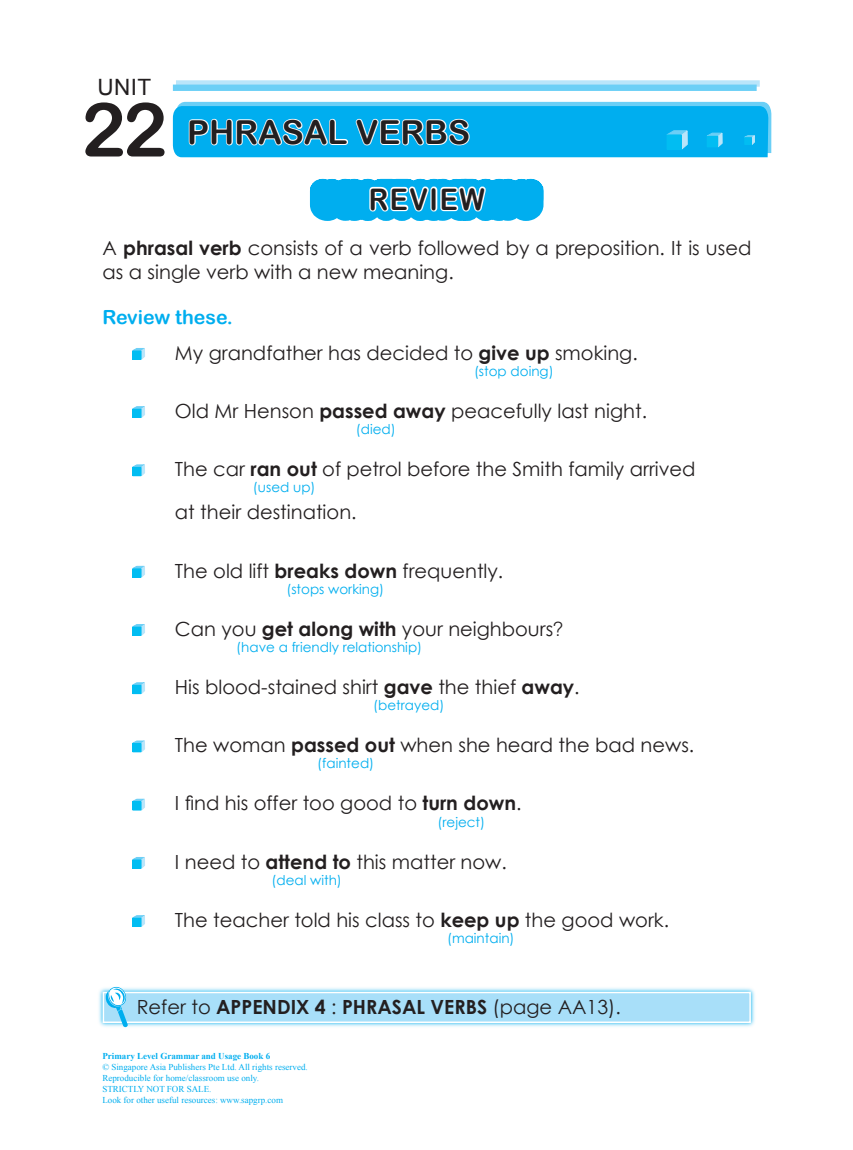
<style>
.page{position:relative;width:853px;height:1150px;background:#fff}
.page>*{position:absolute;margin:0;border:0;box-sizing:border-box;transform-origin:0 0}
.t1{font:75px "Arial Rounded MT Bold";color:#231f20}
.t2{font:33px "Arial Rounded MT Bold";color:#231f20}
.t3{font:29.7px "Arial Rounded MT Bold";letter-spacing:.06em;color:#231f20;scale:.91 1}
.t4{font:22.5px "Arial";color:#231f20}
.Example_Text{font:19.5px "Century Gothic";color:#231f20}
.Box_Text{font:19.5px/23.4px "Century Gothic";color:#231f20}
.t5{font:700 19.5px "Century Gothic";color:#231f20}
.Example_Subhead{font:19.5px "Arial Rounded MT Bold";color:#00aeef}
.Small_Blue_Text{font:13.5px "Century Gothic";color:#00aeef}
.t6{font:9px/10.8px "Times New Roman";color:#00aeef}
.t7{font:700 9px "Times New Roman";color:#00aeef}
.s1{font-weight:700}
.s2{font-family:"Helvetica";font-weight:300}
.s3{font-weight:400}
</style>
<div class="page">
<div style="left:177px;top:81px;width:582px;height:5px;background:#b9e5fa"></div>
<div style="left:176px;top:80px;width:583px;height:7px;border:2px solid #b9e5fa"></div>
<div style="left:173px;top:85px;width:583px;height:6px;border:2px solid #6bcff6"></div>
<svg style="left:172px;top:101px;width:600px;height:57px;background:#29bbf1"></svg>
<div style="left:744px;top:138px;width:7px;height:6px;background:#01bdf2"></div>
<div style="left:744px;top:137px;width:7px;height:8px;border:1px solid #01bdf2"></div>
<svg style="left:309px;top:178px;width:235px;height:43px"></svg>
<svg style="left:133px;top:348px;width:12px;height:12px"></svg>
<div style="left:133px;top:351px;width:8px;height:8px;background:#01bdf2"></div>
<div style="left:132px;top:350px;width:9px;height:10px;border:1px solid #01bdf2"></div>
<svg style="left:132px;top:406px;width:13px;height:12px"></svg>
<div style="left:133px;top:409px;width:8px;height:8px;background:#01bdf2"></div>
<div style="left:132px;top:409px;width:9px;height:9px;border:1px solid #01bdf2"></div>
<svg style="left:132px;top:464px;width:13px;height:13px"></svg>
<div style="left:133px;top:467px;width:8px;height:9px;background:#01bdf2"></div>
<div style="left:132px;top:467px;width:9px;height:9px;border:1px solid #01bdf2"></div>
<svg style="left:132px;top:565px;width:13px;height:13px"></svg>
<div style="left:133px;top:569px;width:8px;height:8px;background:#01bdf2"></div>
<div style="left:132px;top:568px;width:9px;height:9px;border:1px solid #01bdf2"></div>
<svg style="left:133px;top:624px;width:12px;height:12px"></svg>
<div style="left:133px;top:627px;width:8px;height:8px;background:#01bdf2"></div>
<div style="left:132px;top:626px;width:9px;height:10px;border:1px solid #01bdf2"></div>
<svg style="left:132px;top:682px;width:13px;height:13px"></svg>
<div style="left:133px;top:685px;width:8px;height:8px;background:#01bdf2"></div>
<div style="left:132px;top:685px;width:9px;height:9px;border:1px solid #01bdf2"></div>
<svg style="left:132px;top:740px;width:13px;height:13px"></svg>
<div style="left:133px;top:743px;width:8px;height:9px;background:#01bdf2"></div>
<div style="left:132px;top:743px;width:9px;height:9px;border:1px solid #01bdf2"></div>
<svg style="left:132px;top:798px;width:13px;height:13px"></svg>
<div style="left:133px;top:801px;width:8px;height:9px;background:#01bdf2"></div>
<div style="left:132px;top:801px;width:9px;height:9px;border:1px solid #01bdf2"></div>
<svg style="left:132px;top:857px;width:13px;height:12px"></svg>
<div style="left:133px;top:860px;width:8px;height:8px;background:#01bdf2"></div>
<div style="left:132px;top:859px;width:9px;height:9px;border:1px solid #01bdf2"></div>
<svg style="left:133px;top:915px;width:12px;height:12px"></svg>
<div style="left:133px;top:918px;width:8px;height:8px;background:#01bdf2"></div>
<div style="left:132px;top:917px;width:9px;height:10px;border:1px solid #01bdf2"></div>
<svg style="left:99px;top:988px;width:656px;height:40px;background:#cceefb"></svg>
<div style="left:103px;top:992px;width:647px;height:30px;background:#a8dff9"></div>
<div style="left:103px;top:991px;width:647px;height:32px;border:2px solid #fff"></div>
<svg style="left:106px;top:986px;width:22px;height:41px"></svg>
<p class="t4" style="left:97px;top:72px;width:55px">Unit</p>
<p class="t1" style="left:81px;top:85px;width:88px">22</p>
<p class="t2" style="left:187px;top:113px;width:24px">PHRASAL</p>
<p class="t2" style="left:356px;top:113px;width:24px">VERBS</p>
<p class="t3" style="left:369px;top:181px;width:129px">REVIEW</p>
<p class="Box_Text" style="left:103px;top:236px;width:650px">A <span class="s1">phrasal verb</span> consists of a verb followed by a preposition. It is used as a single verb with a new meaning.</p>
<p class="Example_Subhead" style="left:103px;top:305px;width:132px">REVIEW THESE.</p>
<p class="Example_Text" style="left:175px;top:339px;width:464px">My grandfather has decided to <span class="s1">give up</span> smoking.</p>
<p class="Small_Blue_Text" style="left:474px;top:361px;width:81px">(stop doing)</p>
<p class="Example_Text" style="left:175px;top:397px;width:473px">Old Mr Henson <span class="s1">passed away</span> peacefully last night.</p>
<p class="Small_Blue_Text" style="left:356px;top:420px;width:41px">(died)</p>
<p class="Example_Text" style="left:175px;top:455px;width:522px">The car <span class="s1">ran out</span> of petrol before the Smith family arrived</p>
<p class="Small_Blue_Text" style="left:253px;top:478px;width:64px">(used up)</p>
<p class="Example_Text" style="left:175px;top:498px;width:183px">at their destination.</p>
<p class="Example_Text" style="left:175px;top:557px;width:330px">The old lift <span class="s1">breaks down</span> frequently.</p>
<p class="Small_Blue_Text" style="left:286px;top:579px;width:99px">(stops working)</p>
<p class="Example_Text" style="left:175px;top:615px;width:389px">Can you <span class="s1">get along with</span> your neighbours<span class="s2">?</span></p>
<p class="Small_Blue_Text" style="left:236px;top:637px;width:187px">(have a friendly relationship)</p>
<p class="Example_Text" style="left:175px;top:673px;width:406px">His blood-stained shirt <span class="s1">gave</span> the thief <span class="s1">away</span>.</p>
<p class="Small_Blue_Text" style="left:373px;top:696px;width:73px">(betrayed)</p>
<p class="Example_Text" style="left:175px;top:731px;width:521px">The woman <span class="s1">passed out</span> when she heard the bad news.</p>
<p class="Small_Blue_Text" style="left:317px;top:754px;width:58px">(fainted)</p>
<p class="Example_Text" style="left:175px;top:789px;width:348px">I find his offer too good to <span class="s1">turn down</span>.</p>
<p class="Small_Blue_Text" style="left:437px;top:812px;width:49px">(reject)</p>
<p class="Example_Text" style="left:175px;top:848px;width:333px">I need to <span class="s1">attend to</span> this matter now.</p>
<p class="Small_Blue_Text" style="left:271px;top:870px;width:72px">(deal with)</p>
<p class="Example_Text" style="left:175px;top:906px;width:495px">The teacher told his class to <span class="s1">keep up</span> the good work.</p>
<p class="Small_Blue_Text" style="left:447px;top:928px;width:69px">(maintain)</p>
<p class="t5" style="left:137px;top:991px;width:485px"><span class="s3">Refer to</span> Appendix 4 <span class="s3">:</span> PHRASAL verbs <span class="s3">(page AA13).</span></p>
<p class="t7" style="left:102px;top:1050px;width:169px">Primary Level Grammar and Usage Book 6</p>
<p class="t6" style="left:102px;top:1061px;width:207px">© Singapore Asia Publishers Pte Ltd. All rights reserved.<br>Reproducible for home/classroom use only.<br>STRICTLY NOT FOR SALE.<br>Look for other useful resources: www.sapgrp.com</p>
</div>
